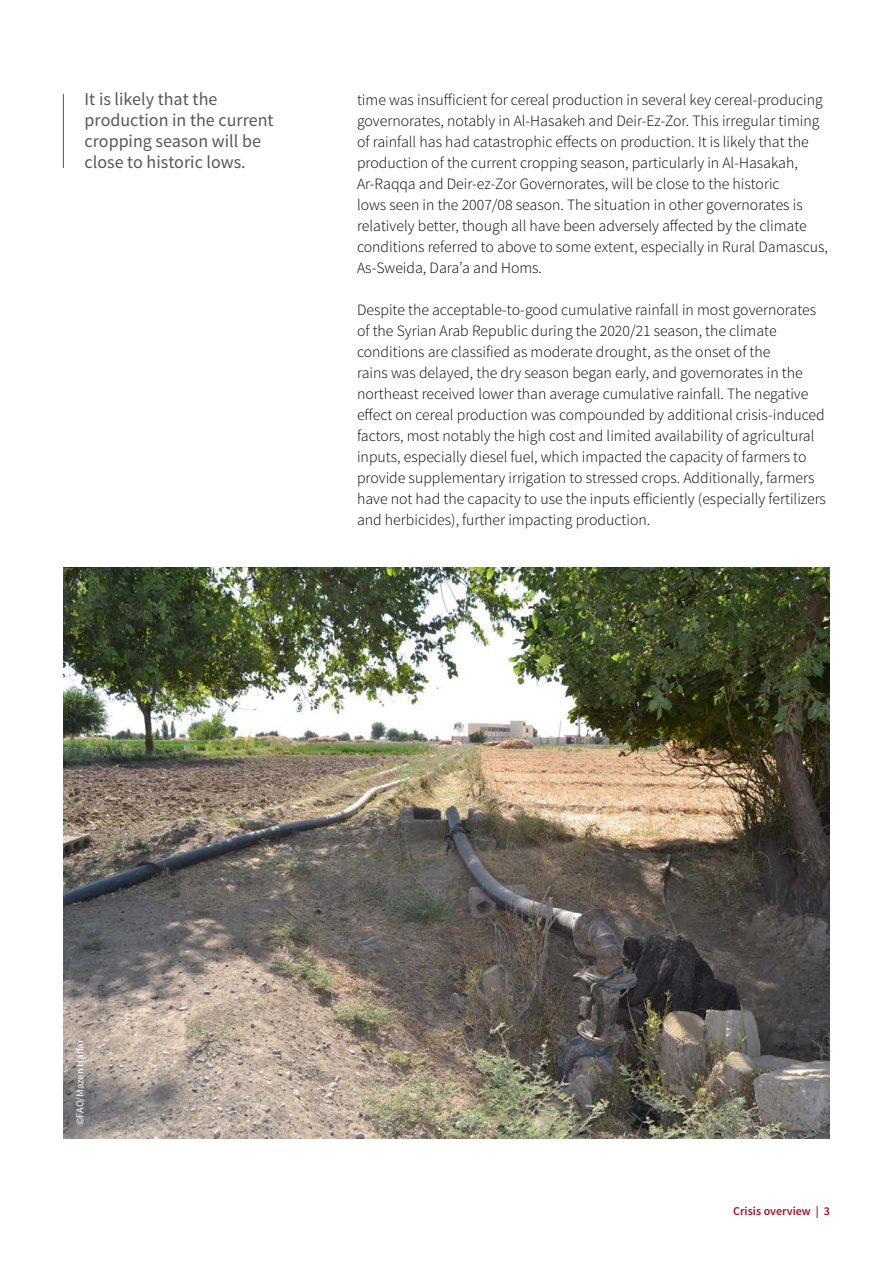
<style>
.page{position:relative;width:893px;height:1263px;background:#fff}
.page>*{position:absolute;margin:0;border:0;box-sizing:border-box;transform-origin:0 0}
.t1{font:18px/21px "Source Sans Pro";color:#575756}
.t2{font:300 15.75px/21px "Source Sans Pro";color:#000}
.t3{font:600 12px "Source Sans Pro";color:#a50f2d}
.t4{font:10.5px "Source Sans Pro";color:#fff}
</style>
<div class="page">
<img style="left:63px;top:567px;width:767px;height:571px">
<hr style="left:63px;top:94px;width:1px;height:74px;background:#575756">
<p class="t1" style="left:85px;top:89px;width:191px">It is likely that the production in the current cropping season will be close to historic lows.</p>
<p class="t2" style="left:357px;top:89px;width:473px">time was insufficient for cereal production in several key cereal-producing governorates, notably in Al-Hasakeh and Deir-Ez-Zor. This irregular timing of rainfall has had catastrophic effects on production. It is likely that the production of the current cropping season, particularly in Al-Hasakah, Ar‑Raqqa and Deir-ez-Zor Governorates, will be close to the historic<br>lows seen in the 2007/08 season. The situation in other governorates is relatively better, though all have been adversely affected by the climate conditions referred to above to some extent, especially in Rural Damascus, As-Sweida, Dara’a and Homs.</p>
<p class="t2" style="left:357px;top:299px;width:470px">Despite the acceptable-to-good cumulative rainfall in most governorates of the Syrian Arab Republic during the 2020/21 season, the climate conditions are classified as moderate drought, as the onset of the<br>rains was delayed, the dry season began early, and governorates in the northeast received lower than average cumulative rainfall. The negative effect on cereal production was compounded by additional crisis-induced factors, most notably the high cost and limited availability of agricultural inputs, especially diesel fuel, which impacted the capacity of farmers to provide supplementary irrigation to stressed crops. Additionally, farmers have not had the capacity to use the inputs efficiently (especially fertilizers and herbicides), further impacting production.</p>
<p class="t4" style="left:74px;top:1125px;width:87px;rotate:-90deg">©FAO/Mazen Haffar</p>
<p class="t3" style="left:733px;top:1203px;width:98px">Crisis overview | 3</p>
</div>
